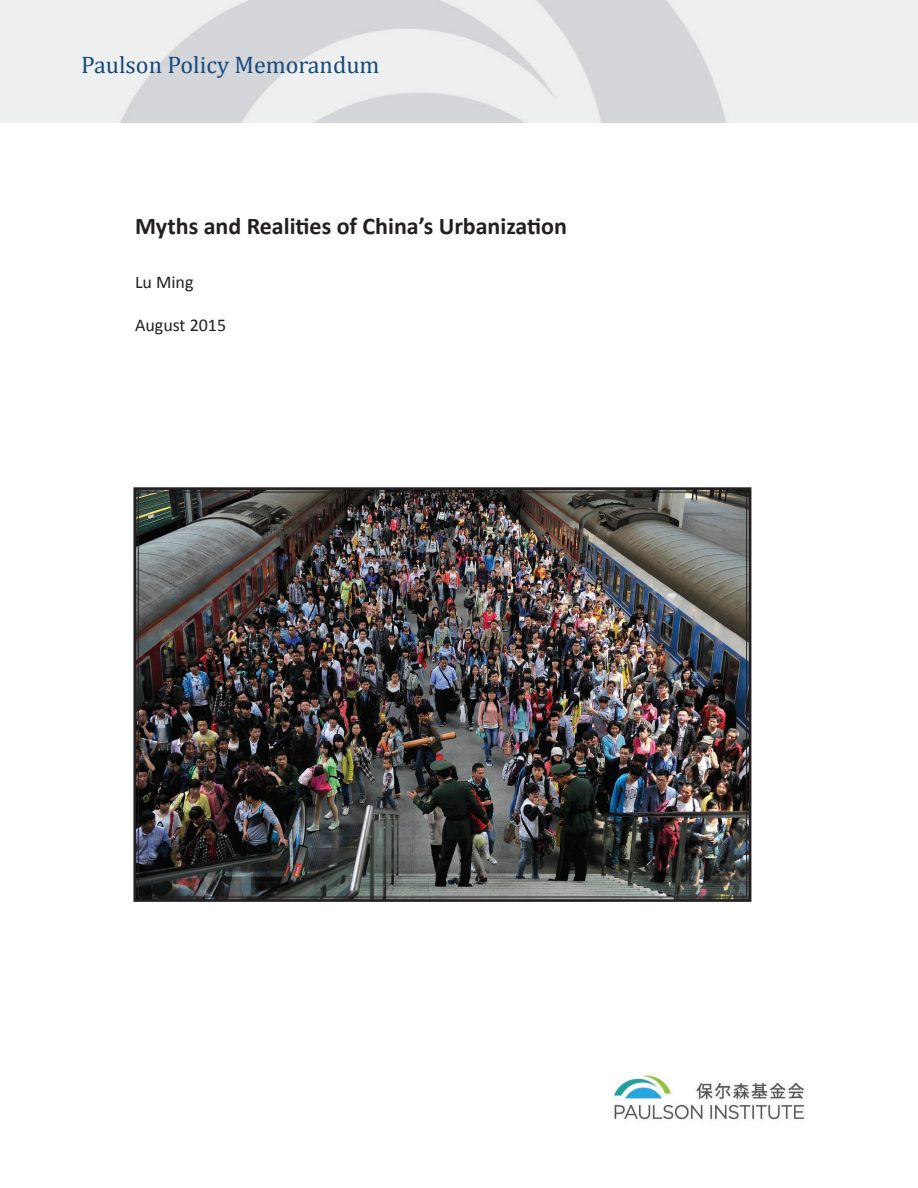
<style>
.page{position:relative;width:918px;height:1188px;background:#fff}
.page>*{position:absolute;margin:0;border:0;box-sizing:border-box;transform-origin:0 0}
.t1{font:700 24px "Calibri";color:#231f20}
.t2{font:24px "Cambria";color:#15497e}
.t3{font:18px "Calibri";color:#231f20}
</style>
<div class="page">
<img style="left:0;top:0;width:918px;height:123px">
<img style="left:133px;top:487px;width:619px;height:415px">
<img style="left:613px;top:1075px;width:191px;height:45px">
<p class="t2" style="left:81px;top:50px;width:300px">Paulson Policy Memorandum</p>
<p class="t1" style="left:135px;top:211px;width:434px">Myths and Realities of China’s Urbanization</p>
<p class="t3" style="left:135px;top:271px;width:60px">Lu Ming</p>
<p class="t3" style="left:135px;top:314px;width:93px">August 2015</p>
</div>
